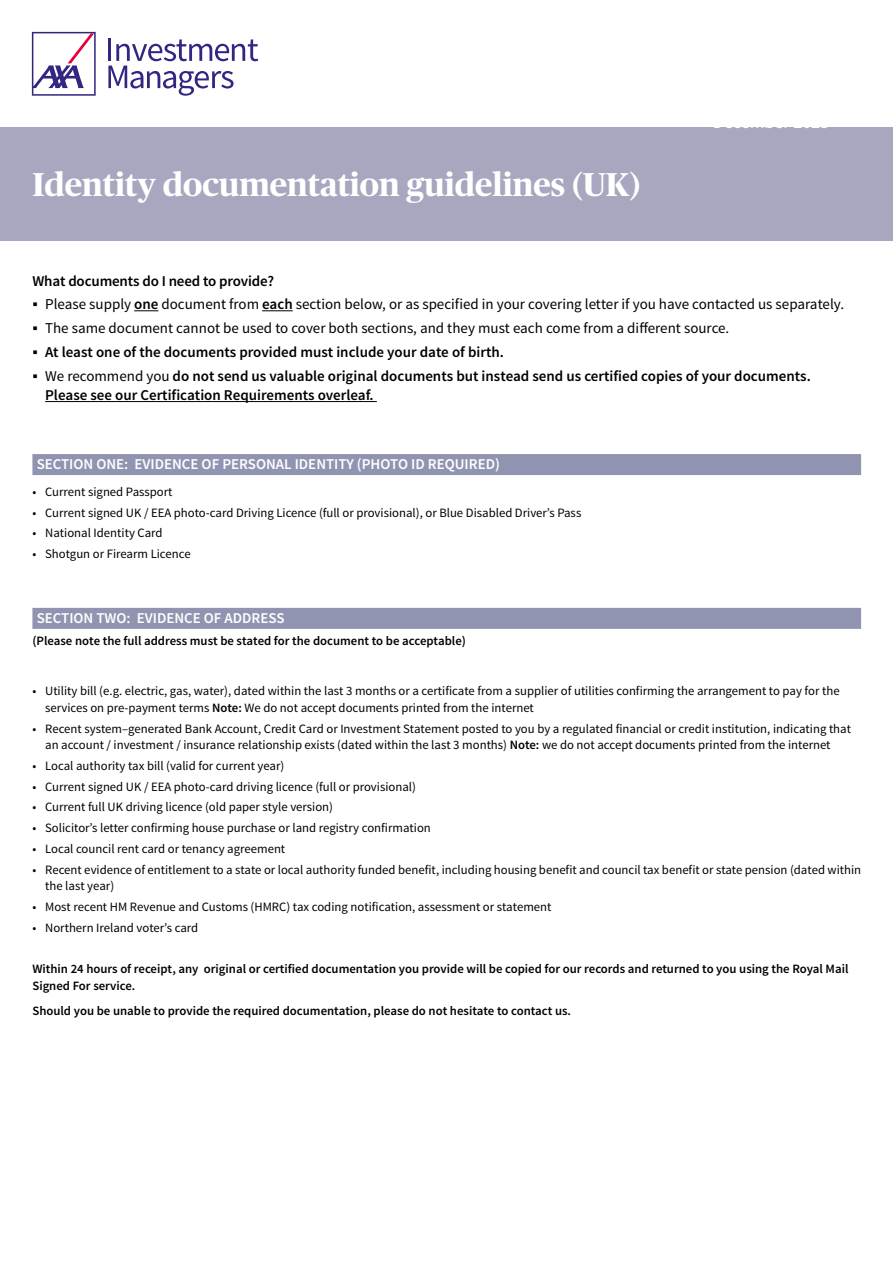
<style>
.page{position:relative;width:893px;height:1263px;background:#fff}
.page>*{position:absolute;margin:0;border:0;box-sizing:border-box;transform-origin:0 0}
.t1{font:700 33px "Publico Headline";color:#fff}
.t2{font:18px "Source Sans Pro";color:#fff}
.t3{font:600 15px/19.5px "Source Sans Pro";color:#000}
.t4{font:15px "Source Sans Pro";color:#000}
.t5{font:600 15px "Source Sans Pro";color:#fff}
.t6{font:12.75px/16.5px "Source Sans Pro";color:#000}
.t7{font:600 12.75px/16.5px "Source Sans Pro";color:#000}
.s1{font-size:18px}
.s2{font-weight:600}
.s3{font-weight:400;font-size:18px}
.s4{font-weight:400}
</style>
<div class="page">
<div style="left:0;top:128px;width:893px;height:113px;background:#a7a8c0"></div>
<svg style="left:134px;top:310px;width:24px;height:1px"></svg>
<hr style="left:262px;top:310px;width:31px;height:1px;background:#000">
<hr style="left:45px;top:401px;width:332px;height:1px;background:#000">
<div style="left:32px;top:454px;width:829px;height:21px;background:#9194b0"></div>
<div style="left:32px;top:608px;width:829px;height:21px;background:#9194b0"></div>
<svg style="left:32px;top:32px;width:64px;height:64px"></svg>
<hr style="left:108px;top:38px;width:3px;height:23px;background:#312783">
<svg style="left:108px;top:39px;width:150px;height:57px"></svg>
<h1 class="t1" style="left:32px;top:161px;width:609px">Identity documentation guidelines (UK)</h1>
<h2 class="t2" style="left:713px;top:110px;width:118px">December 2023</h2>
<p class="t3" style="left:32px;top:271px;width:243px">What documents do I need to provide?</p>
<p class="t4" style="left:32px;top:295px;width:813px"><span class="s1">■</span> Please supply <span class="s2">one</span> document from <span class="s2">each</span> section below, or as specified in your covering letter if you have contacted us separately.</p>
<p class="t4" style="left:32px;top:319px;width:698px"><span class="s1">■</span> The same document cannot be used to cover both sections, and they must each come from a different source.</p>
<p class="t3" style="left:32px;top:342px;width:473px"><span class="s3">■</span> At least one of the documents provided must include your date of birth.</p>
<p class="t3" style="left:45px;top:366px;width:767px;text-indent:-13px"><span class="s3">■</span> <span class="s4">We recommend you</span> do not send us valuable original documents but instead send us certified copies of your documents.<br>Please see our Certification Requirements overleaf.</p>
<p class="t5" style="left:37px;top:455px;width:465px">SECTION ONE: EVIDENCE OF PERSONAL IDENTITY (PHOTO ID REQUIRED)</p>
<p class="t6" style="left:32px;top:484px;width:142px">• Current signed Passport</p>
<p class="t6" style="left:32px;top:504px;width:550px">• Current signed UK / EEA photo-card Driving Licence (full or provisional), or Blue Disabled Driver’s Pass</p>
<p class="t6" style="left:32px;top:525px;width:132px">• National Identity Card</p>
<p class="t6" style="left:32px;top:546px;width:160px">• Shotgun or Firearm Licence</p>
<p class="t5" style="left:37px;top:609px;width:249px">SECTION TWO: EVIDENCE OF ADDRESS</p>
<p class="t7" style="left:32px;top:633px;width:435px">(Please note the full address must be stated for the document to be acceptable)</p>
<p class="t6" style="left:45px;top:683px;width:796px;text-indent:-13px">• Utility bill (e.g. electric, gas, water), dated within the last 3 months or a certificate from a supplier of utilities confirming the arrangement to pay for the services on pre-payment terms <span class="s2">Note:</span> We do not accept documents printed from the internet</p>
<p class="t6" style="left:45px;top:720px;width:807px;text-indent:-13px">• Recent system–generated Bank Account, Credit Card or Investment Statement posted to you by a regulated financial or credit institution, indicating that an account / investment / insurance relationship exists (dated within the last 3 months) <span class="s2">Note:</span> we do not accept documents printed from the internet</p>
<p class="t6" style="left:32px;top:758px;width:254px">• Local authority tax bill (valid for current year)</p>
<p class="t6" style="left:32px;top:778px;width:385px">• Current signed UK / EEA photo-card driving licence (full or provisional)</p>
<p class="t6" style="left:32px;top:799px;width:302px">• Current full UK driving licence (old paper style version)</p>
<p class="t6" style="left:32px;top:820px;width:400px">• Solicitor’s letter confirming house purchase or land registry confirmation</p>
<p class="t6" style="left:32px;top:841px;width:254px">• Local council rent card or tenancy agreement</p>
<p class="t6" style="left:45px;top:861px;width:817px;text-indent:-13px">• Recent evidence of entitlement to a state or local authority funded benefit, including housing benefit and council tax benefit or state pension (dated within the last year)</p>
<p class="t6" style="left:32px;top:899px;width:521px">• Most recent HM Revenue and Customs (HMRC) tax coding notification, assessment or statement</p>
<p class="t6" style="left:32px;top:919px;width:167px">• Northern Ireland voter’s card</p>
<p class="t7" style="left:32px;top:961px;width:817px">Within 24 hours of receipt, any original or certified documentation you provide will be copied for our records and returned to you using the Royal Mail<br>Signed For service.</p>
<p class="t7" style="left:32px;top:1002px;width:540px">Should you be unable to provide the required documentation, please do not hesitate to contact us.</p>
</div>
